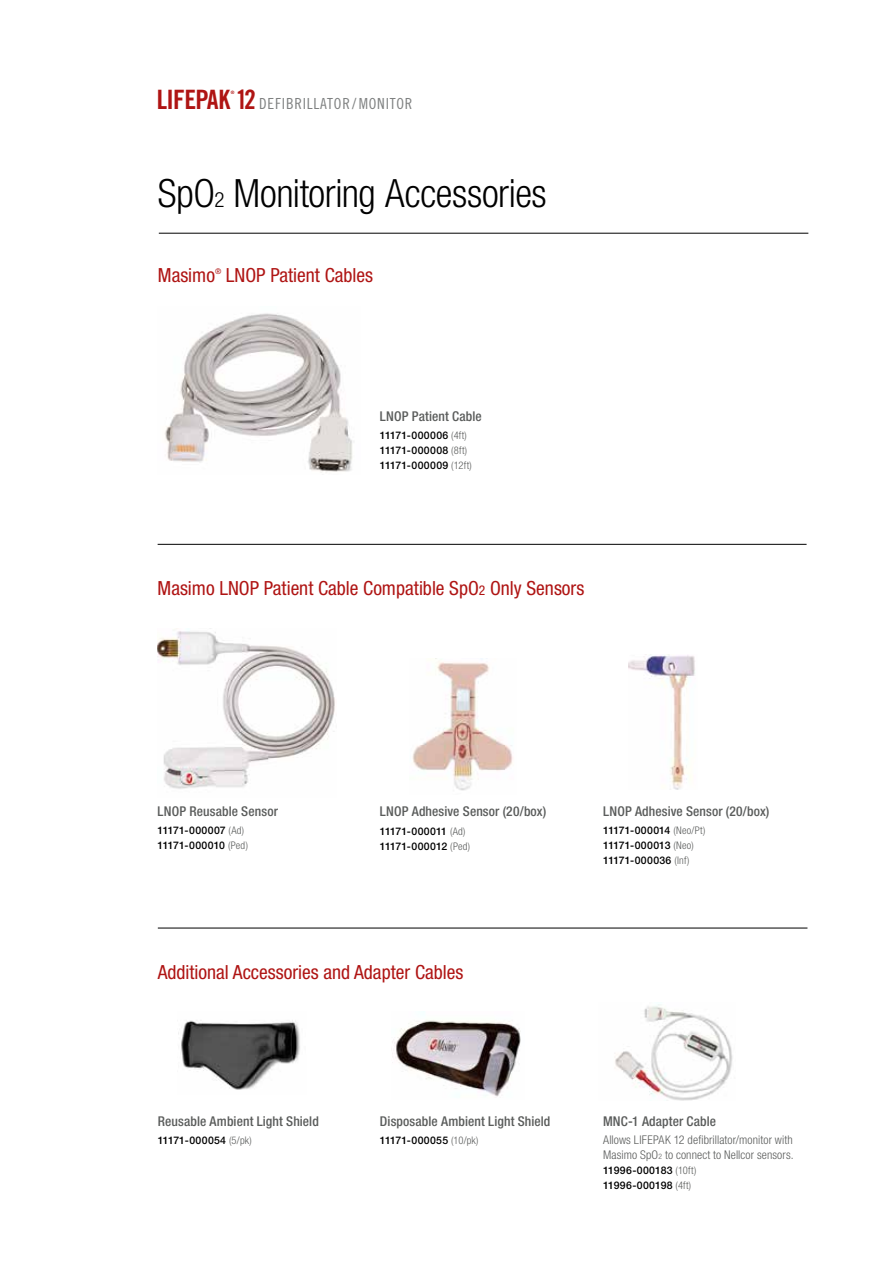
<style>
.page{position:relative;width:893px;height:1263px;background:#fff}
.page>*{position:absolute;margin:0;border:0;box-sizing:border-box;transform-origin:0 0}
.t1{font:300 condensed 39px "Helvetica Neue LTW1 G";letter-spacing:-.01em;color:#000}
.t2{font:26.7px "Trade Gothic LT Std Bd Cn 20";letter-spacing:-.025em;color:#af1413}
.t3{font:condensed 19.5px "Helvetica Neue LTW1 G";color:#af1413}
.t4{font:15.3px "Trade Gothic LT Std Cn 18";letter-spacing:.05em;color:#7f8181}
.t5{font:500 condensed 13.5px "Helvetica Neue LTW1 G";letter-spacing:.01em;color:#5a5c5b}
.t6{font:300 condensed 12px/15px "Helvetica Neue LTW1 G";letter-spacing:.01em;color:#5a5c5b}
.t7{font:500 10.5px/15px "Helvetica Neue LTW1 G";letter-spacing:.01em;color:#000}
.t8{font:500 10.5px/15px "Helvetica Neue LTW1 G";letter-spacing:.03em;color:#000}
.t9{font:condensed 7.8px "Helvetica Neue LTW1 G";color:#af1413}
.t10{font:4.65px "Trade Gothic LT Std Bd Cn 20";color:#af1413}
.s1{font-family:"Trade Gothic LT Std Bd Cn 20";font-size:26.7px;color:#af1413}
.s2{font-size:21px}
.s3{font-weight:300;font-stretch:condensed;color:#5a5c5b}
.s4{font-size:13.5px}
.s5{font-size:7.5px}
</style>
<div class="page">
<hr style="left:159px;top:233px;width:649px;height:1px;background:#000">
<hr style="left:158px;top:928px;width:649px;height:1px;background:#000">
<img style="left:392px;top:1011px;width:129px;height:86px">
<img style="left:178px;top:1020px;width:122px;height:70px">
<img style="left:164px;top:313px;width:189px;height:160px">
<img style="left:158px;top:628px;width:177px;height:161px">
<hr style="left:158px;top:544px;width:649px;height:1px;background:#000">
<img style="left:412px;top:661px;width:101px;height:130px">
<img style="left:628px;top:655px;width:67px;height:135px">
<img style="left:615px;top:1004px;width:118px;height:96px">
<h2 class="t2" style="left:157px;top:84px;width:75px">LIFEPAK</h2>
<p class="t10" style="left:231px;top:89px;width:5px">®</p>
<h3 class="t4" style="left:236px;top:95px;width:178px"><span class="s1">12</span> DEFIBRILLATOR/MONITOR</h3>
<h1 class="t1" style="left:158px;top:170px;width:390px">SpO<span class="s2">2</span> Monitoring Accessories</h1>
<h3 class="t3" style="left:158px;top:264px;width:59px">Masimo</h3>
<p class="t9" style="left:215px;top:267px;width:8px">®</p>
<h3 class="t3" style="left:226px;top:264px;width:149px">LNOP Patient Cables</h3>
<p class="t5" style="left:380px;top:408px;width:103px">LNOP Patient Cable</p>
<p class="t8" style="left:380px;top:428px;width:93px">11171-000006 <span class="s3">(4ft)<br></span>11171-000008 <span class="s3">(8ft)<br></span>11171-000009 <span class="s3">(12ft)</span></p>
<h3 class="t3" style="left:158px;top:577px;width:428px">Masimo LNOP Patient Cable Compatible SpO<span class="s4">2</span> Only Sensors</h3>
<p class="t5" style="left:158px;top:803px;width:122px">LNOP Reusable Sensor</p>
<p class="t7" style="left:158px;top:823px;width:92px">11171-000007 <span class="s3">(Ad)<br></span>11171-000010 <span class="s3">(Ped)</span></p>
<p class="t5" style="left:380px;top:803px;width:168px">LNOP Adhesive Sensor (20/box)</p>
<p class="t7" style="left:380px;top:823px;width:92px">11171-000011 <span class="s3">(Ad)<br></span>11171-000012 <span class="s3">(Ped)</span></p>
<h3 class="t3" style="left:158px;top:961px;width:307px">Additional Accessories and Adapter Cables</h3>
<p class="t5" style="left:603px;top:803px;width:168px">LNOP Adhesive Sensor (20/box)</p>
<p class="t7" style="left:603px;top:823px;width:104px">11171-000014 <span class="s3">(Neo/Pt)<br></span>11171-000013 <span class="s3">(Neo)<br></span>11171-000036 <span class="s3">(Inf)</span></p>
<p class="t5" style="left:158px;top:1113px;width:163px">Reusable Ambient Light Shield</p>
<p class="t7" style="left:158px;top:1133px;width:95px">11171-000054 <span class="s3">(5/pk)</span></p>
<p class="t5" style="left:380px;top:1113px;width:172px">Disposable Ambient Light Shield</p>
<p class="t7" style="left:380px;top:1133px;width:100px">11171-000055 <span class="s3">(10/pk)</span></p>
<p class="t5" style="left:603px;top:1113px;width:115px">MNC-1 Adapter Cable</p>
<p class="t6" style="left:603px;top:1132px;width:192px">Allows LIFEPAK 12 defibrillator/monitor with<br>Masimo SpO<span class="s5">2</span> to connect to Nellcor sensors.</p>
<p class="t7" style="left:603px;top:1163px;width:95px">11996-000183 <span class="s3">(10ft)<br></span>11996-000198 <span class="s3">(4ft)</span></p>
</div>
